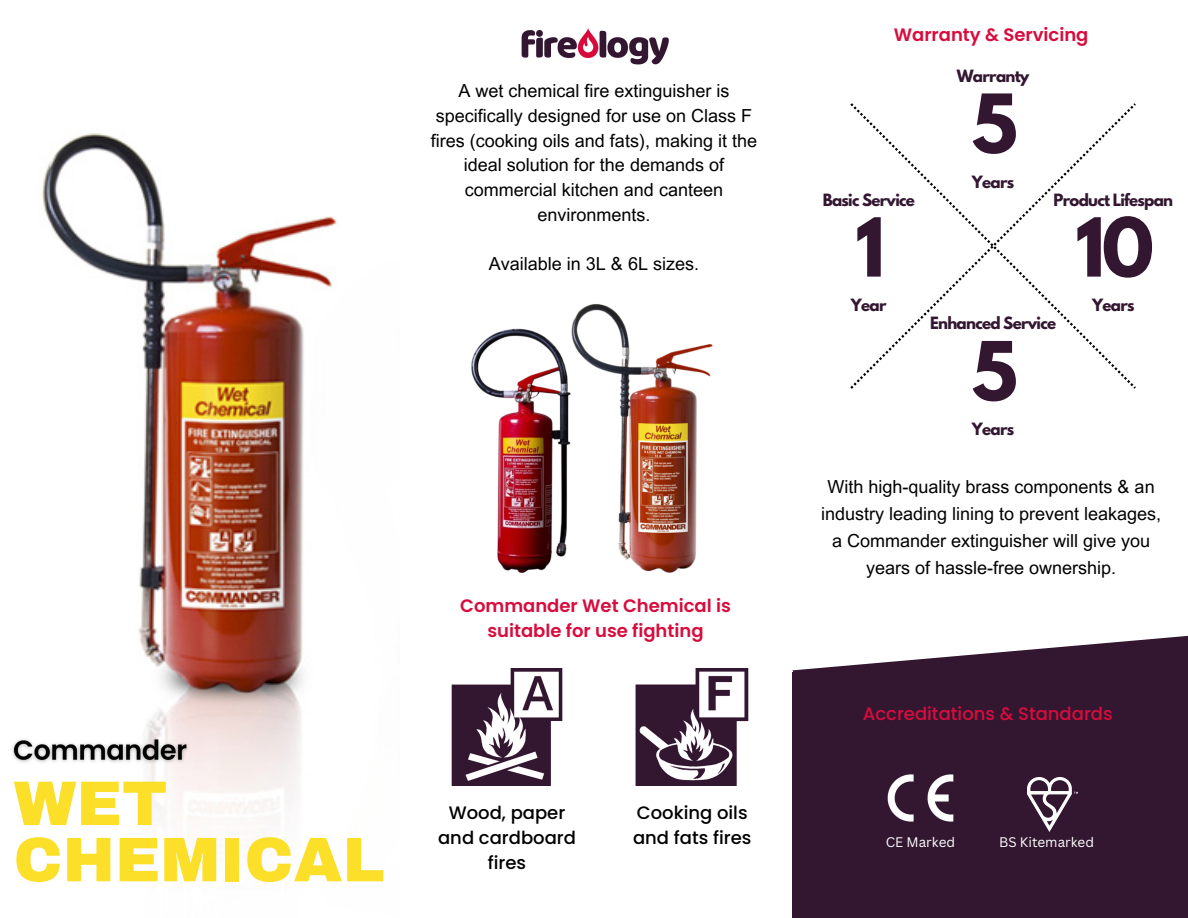
<style>
.page{position:relative;width:1188px;height:918px;background:#fff}
.page>*{position:absolute;margin:0;border:0;box-sizing:border-box;transform-origin:0 0}
.t1{font:700 72px "League Spartan";color:#331731}
.t2{font:900 63px/56.2px "Archivo";color:#fcdf29}
.t3{font:18px/24.8px "Arial MT Pro";color:#000;text-align:center}
.t4{font:600 18px/24.8px "Poppins";color:#d80c3d;text-align:center}
.t5{font:500 18px/24.8px "Poppins";color:#000;text-align:center}
.t6{font:500 18px "Poppins";color:#d80c3d}
.t7{font:700 15px "League Spartan";letter-spacing:-.045em;color:#331731}
.t8{font:13.5px "Canva Sans";color:#fff}
</style>
<div class="page">
<svg style="left:792px;top:635px;width:396px;height:283px;fill:#331731"></svg>
<div style="left:793px;top:672px;width:395px;height:246px;background:#331731"></div>
<svg style="left:850px;top:103px;width:286px;height:286px"></svg>
<img style="left:887px;top:774px;width:67px;height:48px">
<img style="left:1027px;top:777px;width:51px;height:54px">
<img style="left:521px;top:28px;width:148px;height:37px">
<img style="left:471px;top:304px;width:242px;height:269px">
<img style="left:451px;top:669px;width:112px;height:117px">
<img style="left:635px;top:669px;width:114px;height:117px">
<img style="left:42px;top:133px;width:295px;height:688px">
<img style="left:12px;top:726px;width:212px;height:52px">
<p class="t3" style="left:431px;top:81px;width:328px">A wet chemical fire extinguisher is specifically designed for use on Class F fires (cooking oils and fats), making it the ideal solution for the demands of commercial kitchen and canteen environments.</p>
<p class="t3" style="left:489px;top:254px;width:212px">Available in 3L &amp; 6L sizes.</p>
<p class="t4" style="left:460px;top:594px;width:272px">Commander Wet Chemical is suitable for use fighting</p>
<h2 class="t2" style="left:14px;top:776px;width:373px">WET<br>CHEMICAL</h2>
<p class="t5" style="left:438px;top:800px;width:139px">Wood, paper and cardboard fires</p>
<p class="t5" style="left:633px;top:800px;width:120px;text-align:left">Cooking oils and fats fires</p>
<p class="t4" style="left:894px;top:22px;width:196px">Warranty &amp; Servicing</p>
<p class="t7" style="left:823px;top:192px;width:94px">Basic Service</p>
<h1 class="t1" style="left:855px;top:212px;width:31px">1</h1>
<p class="t7" style="left:851px;top:298px;width:37px">Year</p>
<p class="t7" style="left:957px;top:68px;width:74px">Warranty</p>
<h1 class="t1" style="left:971px;top:88px;width:48px">5</h1>
<p class="t7" style="left:972px;top:174px;width:44px">Years</p>
<p class="t7" style="left:1054px;top:192px;width:121px">Product Lifespan</p>
<h1 class="t1" style="left:1075px;top:212px;width:80px">10</h1>
<p class="t7" style="left:1092px;top:298px;width:44px">Years</p>
<p class="t7" style="left:930px;top:316px;width:127px">Enhanced Service</p>
<h1 class="t1" style="left:971px;top:336px;width:48px">5</h1>
<p class="t7" style="left:972px;top:422px;width:44px">Years</p>
<p class="t3" style="left:821px;top:476px;width:342px;line-height:27px">With high-quality brass components &amp; an industry leading lining to prevent leakages, a Commander extinguisher will give you years of hassle-free ownership.</p>
<p class="t6" style="left:863px;top:701px;width:251px">Accreditations &amp; Standards</p>
<p class="t8" style="left:886px;top:833px;width:71px">CE Marked</p>
<p class="t8" style="left:999px;top:833px;width:96px">BS Kitemarked</p>
</div>
